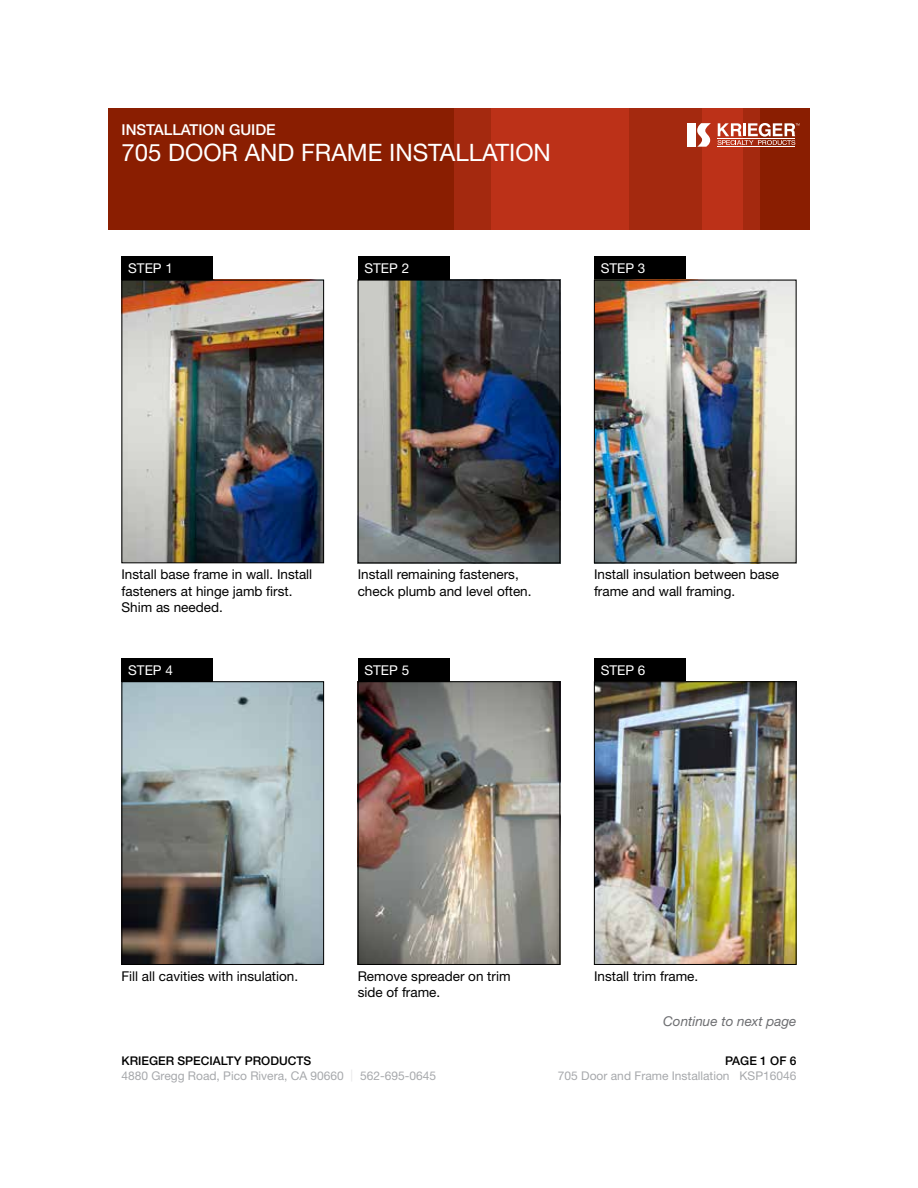
<style>
.page{position:relative;width:918px;height:1188px;background:#fff}
.page>*{position:absolute;margin:0;border:0;box-sizing:border-box;transform-origin:0 0}
.t1{font:24px "Helvetica Neue LT Std";color:#fff}
.t2{font:500 15px "Helvetica Neue LT Std";color:#fff}
.t3{font:13.5px/16.5px "Helvetica Neue LT Std";color:#000}
.t4{font:13.5px "Helvetica Neue LT Std";color:#fff}
.t5{font:italic 13.5px "Helvetica Neue LT Std";color:#6d6e71}
.t6{font:12px "Helvetica Neue LT Std";color:#a7a9ac}
.t7{font:500 12px "Helvetica Neue LT Std";color:#000}
.s1{color:#e6e7e8}
</style>
<div class="page">
<div style="left:108px;top:108px;width:702px;height:122px;background:#8a1e01"></div>
<div style="left:454px;top:108px;width:306px;height:122px;background:#a4290f"></div>
<div style="left:491px;top:108px;width:137px;height:122px;background:#bc3118"></div>
<div style="left:702px;top:108px;width:40px;height:122px;background:#bc3118"></div>
<div style="left:687px;top:123px;width:9px;height:24px;background:#fff"></div>
<svg style="left:697px;top:123px;width:14px;height:24px"></svg>
<hr style="left:718px;top:147px;width:77px;height:1px;background:#fff">
<svg style="left:718px;top:123px;width:81px;height:22px"></svg>
<img style="left:124px;top:282px;width:198px;height:279px">
<div style="left:122px;top:280px;width:202px;height:283px;border:1px solid #000"></div>
<div style="left:122px;top:256px;width:91px;height:24px;background:#000"></div>
<div style="left:594px;top:256px;width:92px;height:24px;background:#000"></div>
<img style="left:360px;top:282px;width:198px;height:279px">
<div style="left:358px;top:280px;width:202px;height:283px;border:1px solid #000"></div>
<div style="left:358px;top:256px;width:92px;height:24px;background:#000"></div>
<img style="left:596px;top:282px;width:198px;height:279px">
<div style="left:594px;top:280px;width:202px;height:283px;border:1px solid #000"></div>
<img style="left:124px;top:683px;width:198px;height:280px">
<div style="left:122px;top:681px;width:202px;height:284px;border:1px solid #000"></div>
<div style="left:122px;top:658px;width:91px;height:23px;background:#000"></div>
<img style="left:360px;top:683px;width:198px;height:280px">
<div style="left:358px;top:681px;width:202px;height:284px;border:1px solid #000"></div>
<div style="left:358px;top:658px;width:92px;height:23px;background:#000"></div>
<div style="left:594px;top:658px;width:92px;height:23px;background:#000"></div>
<img style="left:596px;top:683px;width:198px;height:280px">
<div style="left:594px;top:681px;width:202px;height:284px;border:1px solid #000"></div>
<p class="t2" style="left:122px;top:120px;width:156px">INSTALLATION GUIDE</p>
<h1 class="t1" style="left:122px;top:139px;width:431px">705 DOOR AND FRAME INSTALLATION</h1>
<p class="t4" style="left:128px;top:260px;width:46px">STEP 1</p>
<p class="t4" style="left:601px;top:260px;width:46px">STEP 3</p>
<p class="t4" style="left:364px;top:260px;width:46px">STEP 2</p>
<p class="t3" style="left:122px;top:566px;width:192px">Install base frame in wall. Install fasteners at hinge jamb first.<br>Shim as needed.</p>
<p class="t4" style="left:128px;top:662px;width:46px">STEP 4</p>
<p class="t3" style="left:358px;top:566px;width:175px">Install remaining fasteners, check plumb and level often.</p>
<p class="t3" style="left:594px;top:566px;width:187px">Install insulation between base frame and wall framing.</p>
<p class="t4" style="left:364px;top:662px;width:46px">STEP 5</p>
<p class="t4" style="left:601px;top:662px;width:46px">STEP 6</p>
<p class="t3" style="left:122px;top:968px;width:178px">Fill all cavities with insulation.</p>
<p class="t3" style="left:358px;top:968px;width:154px">Remove spreader on trim side of frame.</p>
<p class="t3" style="left:594px;top:968px;width:106px">Install trim frame.</p>
<p class="t5" style="left:663px;top:1013px;width:135px">Continue to next page</p>
<p class="t7" style="left:122px;top:1053px;width:191px">KRIEGER SPECIALTY PRODUCTS</p>
<p class="t7" style="left:725px;top:1053px;width:73px">PAGE 1 OF 6</p>
<p class="t6" style="left:122px;top:1069px;width:316px">4880 Gregg Road, Pico Rivera, CA 90660 <span class="s1">|</span> 562-695-0645</p>
<p class="t6" style="left:558px;top:1069px;width:240px">705 Door and Frame Installation KSP16046</p>
</div>
